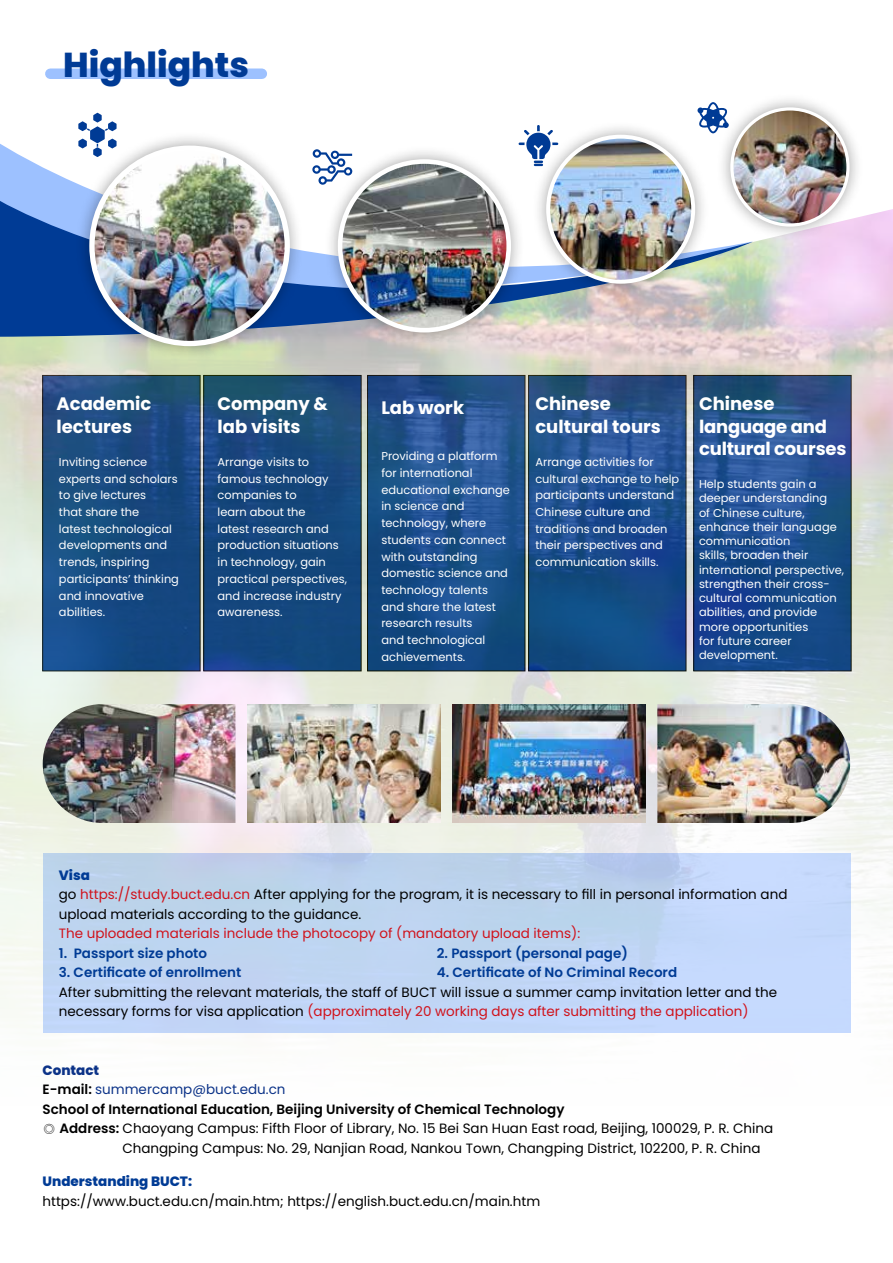
<style>
.page{position:relative;width:893px;height:1263px;background:#fff}
.page>*{position:absolute;margin:0;border:0;box-sizing:border-box;transform-origin:0 0}
.t1{font:800 34.5px "Poppins";color:#003b95}
.t2{font:700 18px/22.2px "Poppins";color:#fff}
.t3{font:13.5px/19.5px "Poppins";color:#000}
.t4{font:600 13.5px "Poppins";color:#003b95}
.t5{font:600 13.5px "Poppins";color:#000}
.t6{font:13.5px "Poppins";color:#d0121b}
.t7{font:13.5px "Poppins";color:#0c3388}
.t8{font:800 13.5px "Poppins";color:#003b95}
.t9{font:800 13.5px "Poppins";color:#0c3388}
.t10{font:11.4px/16.6px "Poppins";color:#fff}
.s1{font-weight:800;color:#003b95}
.s2{color:#d0121b}
.s3{font-weight:600;color:#000}
.s4{font-family:"Adobe Song Std";font-weight:300}
.s5{font-weight:600}
</style>
<div class="page">
<img style="left:0;top:209px;width:893px;height:824px">
<svg style="left:0;top:133px;width:715px;height:61px"></svg>
<svg style="left:0;top:194px;width:753px;height:178px;background:#a5b1c0"></svg>
<div style="left:75px;top:132px;width:229px;height:228px;background:#000;opacity:.35"></div>
<img style="left:92px;top:148px;width:195px;height:195px;border-radius:98px">
<div style="left:89px;top:146px;width:201px;height:200px;border:5px solid #fff;border-radius:50%"></div>
<div style="left:324px;top:145px;width:201px;height:201px;background:#000;opacity:.35"></div>
<img style="left:340px;top:162px;width:169px;height:168px;border-radius:84px">
<div style="left:338px;top:159px;width:173px;height:173px;border:5px solid #fff;border-radius:50%"></div>
<div style="left:532px;top:121px;width:177px;height:176px;background:#000;opacity:.35"></div>
<img style="left:548px;top:137px;width:145px;height:145px;border-radius:73px">
<div style="left:546px;top:135px;width:149px;height:149px;border:4px solid #fff;border-radius:50%"></div>
<div style="left:716px;top:94px;width:147px;height:146px;background:#000;opacity:.35"></div>
<img style="left:732px;top:109px;width:116px;height:116px;border-radius:58px">
<div style="left:730px;top:107px;width:119px;height:120px;border:3px solid #fff;border-radius:50%"></div>
<svg style="left:78px;top:113px;width:39px;height:44px"></svg>
<svg style="left:312px;top:149px;width:40px;height:36px"></svg>
<svg style="left:519px;top:125px;width:39px;height:41px"></svg>
<svg style="left:697px;top:102px;width:32px;height:31px"></svg>
<img style="left:43px;top:704px;width:192px;height:119px">
<img style="left:247px;top:704px;width:193px;height:119px">
<img style="left:452px;top:704px;width:193px;height:119px">
<img style="left:657px;top:704px;width:193px;height:119px">
<div style="left:50px;top:68px;width:212px;height:11px;background:#9dc1ff"></div>
<h1 class="t1" style="left:63px;top:45px;width:187px">Highlights</h1>
<h2 class="t2" style="left:57px;top:393px;width:96px">Academic lectures</h2>
<p class="t10" style="left:59px;top:454px;width:122px">Inviting science experts and scholars to give lectures<br>that share the<br>latest technological developments and trends, inspiring participants’ thinking and innovative abilities.</p>
<h2 class="t2" style="left:218px;top:393px;width:112px">Company &amp; lab visits</h2>
<p class="t10" style="left:218px;top:454px;width:131px">Arrange visits to famous technology companies to<br>learn about the<br>latest research and production situations in technology, gain practical perspectives, and increase industry awareness.</p>
<h2 class="t2" style="left:381px;top:396px;width:84px">Lab work</h2>
<p class="t10" style="left:381px;top:448px;width:130px">Providing a platform for international educational exchange in science and technology, where students can connect with outstanding domestic science and technology talents and share the latest research results<br>and technological achievements.</p>
<h2 class="t2" style="left:535px;top:393px;width:127px">Chinese cultural tours</h2>
<p class="t10" style="left:535px;top:454px;width:145px">Arrange activities for cultural exchange to help participants understand<br>Chinese culture and traditions and broaden their perspectives and communication skills.</p>
<h2 class="t2" style="left:699px;top:393px;width:149px">Chinese language and cultural courses</h2>
<p class="t10" style="left:699px;top:477px;width:147px;line-height:14.2px">Help students gain a deeper understanding<br>of Chinese culture, enhance their language communication<br>skills, broaden their international perspective, strengthen their cross&shy;cultural communication abilities, and provide more opportunities<br>for future career development.</p>
<p class="t3" style="left:59px;top:865px;width:730px"><span class="s1">Visa<br></span>go <span class="s2">https://study.buct.edu.cn</span> After applying for the program, it is necessary to fill in personal information and upload materials according to the guidance.</p>
<p class="t6" style="left:59px;top:925px;width:523px">The uploaded materials include the photocopy of (mandatory upload items):</p>
<p class="t4" style="left:59px;top:945px;width:150px">1. Passport size photo</p>
<p class="t4" style="left:437px;top:945px;width:193px">2. Passport (personal page)</p>
<p class="t4" style="left:59px;top:964px;width:184px">3. Certificate of enrollment</p>
<p class="t4" style="left:437px;top:964px;width:242px">4. Certificate of No Criminal Record</p>
<p class="t3" style="left:59px;top:982px;width:720px">After submitting the relevant materials, the staff of BUCT will issue a summer camp invitation letter and the necessary forms for visa application <span class="s2">(approximately 20 working days after submitting the application)</span></p>
<p class="t9" style="left:43px;top:1062px;width:58px">Contact</p>
<p class="t7" style="left:43px;top:1081px;width:245px"><span class="s3">E-mail:</span> summercamp@buct.edu.cn</p>
<p class="t5" style="left:43px;top:1101px;width:523px">School of International Education, Beijing University of Chemical Technology</p>
<p class="t3" style="left:43px;top:1119px;width:732px"><span class="s4">◎</span> <span class="s5">Address:</span> Chaoyang Campus: Fifth Floor of Library, No. 15 Bei San Huan East road, Beijing, 100029, P. R. China</p>
<p class="t3" style="left:122px;top:1138px;width:640px">Changping Campus: No. 29, Nanjian Road, Nankou Town, Changping District, 102200, P. R. China</p>
<p class="t8" style="left:43px;top:1174px;width:151px">Understanding BUCT:</p>
<p class="t3" style="left:43px;top:1191px;width:499px">https://www.buct.edu.cn/main.htm; https://english.buct.edu.cn/main.htm</p>
</div>
